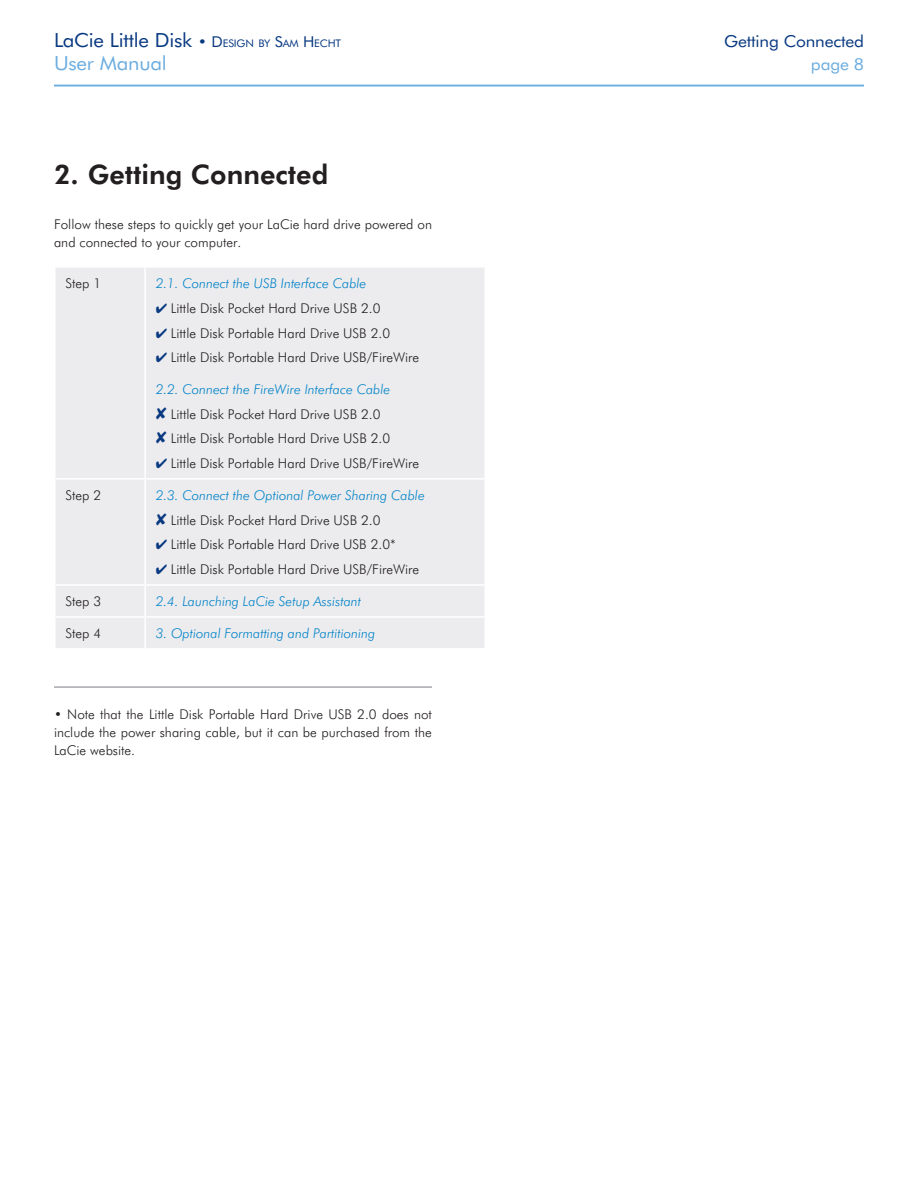
<style>
.page{position:relative;width:918px;height:1188px;background:#fff}
.page>*{position:absolute;margin:0;border:0;box-sizing:border-box;transform-origin:0 0}
._1__Heading{font:800 27px "Futura BT";color:#231f20}
.xHeader_Line1{font:19.5px "Futura BT";letter-spacing:-.01em;color:#083981;scale:1.05 1}
.xHeader_Line2{font:19.5px "Futura BT";letter-spacing:-.01em;color:#6caddf;scale:1.05 1}
.xHeader_Line1-2{font:16.5px "Futura BT";letter-spacing:-.01em;color:#083981;scale:1.05 1}
.xHeader_Line2-2{font:16.5px "Futura BT";color:#6caddf;scale:1.05 1}
.t1{font:300 13.5px/18px "Futura BT";color:#231f20}
.t2{font:italic 300 13.5px "Futura BT";color:#0082c8}
.s1{font-size:15px}
.s2{font-size:10.5px}
.s3{color:#083981}
</style>
<div class="page">
<hr style="left:54px;top:85px;width:810px;height:1px;background:#6caddf">
<hr style="left:54px;top:686px;width:378px;height:2px;background:#a8a9ad">
<div style="left:56px;top:268px;width:428px;height:380px;background:#ececee"></div>
<hr style="left:144px;top:268px;width:2px;height:210px;background:#fff">
<hr style="left:54px;top:478px;width:91px;height:2px;background:#fff">
<hr style="left:145px;top:478px;width:341px;height:2px;background:#fff">
<hr style="left:144px;top:480px;width:2px;height:104px;background:#fff">
<hr style="left:54px;top:584px;width:91px;height:2px;background:#fff">
<hr style="left:145px;top:584px;width:341px;height:2px;background:#fff">
<hr style="left:144px;top:586px;width:2px;height:30px;background:#fff">
<hr style="left:54px;top:616px;width:91px;height:2px;background:#fff">
<hr style="left:145px;top:616px;width:341px;height:2px;background:#fff">
<hr style="left:144px;top:618px;width:2px;height:30px;background:#fff">
<p class="xHeader_Line1" style="left:54px;top:28px;width:275px">LaCie Little Disk <span class="s1">• D</span><span class="s2">ESIGN BY</span> <span class="s1">S</span><span class="s2">AM</span> <span class="s1">H</span><span class="s2">ECHT</span></p>
<p class="xHeader_Line1-2" style="left:724px;top:31px;width:135px">Getting Connected</p>
<p class="xHeader_Line2" style="left:54px;top:52px;width:109px">User Manual</p>
<p class="xHeader_Line2-2" style="left:811px;top:55px;width:52px">page 8</p>
<p class="_1__Heading" style="left:54px;top:158px;width:276px">2. Getting Connected</p>
<p class="t1" style="left:54px;top:215px;width:380px">Follow these steps to quickly get your LaCie hard drive powered on and connected to your computer.</p>
<p class="t1" style="left:66px;top:274px;width:37px">Step 1</p>
<p class="t2" style="left:156px;top:275px;width:212px">2.1. Connect the USB Interface Cable</p>
<p class="t1" style="left:156px;top:299px;width:226px"><span class="s3">✔</span> Little Disk Pocket Hard Drive USB 2.0</p>
<p class="t1" style="left:156px;top:324px;width:236px"><span class="s3">✔</span> Little Disk Portable Hard Drive USB 2.0</p>
<p class="t1" style="left:156px;top:348px;width:265px"><span class="s3">✔</span> Little Disk Portable Hard Drive USB/FireWire</p>
<p class="t2" style="left:156px;top:381px;width:236px">2.2. Connect the FireWire Interface Cable</p>
<p class="t1" style="left:156px;top:405px;width:226px"><span class="s3">✘</span> Little Disk Pocket Hard Drive USB 2.0</p>
<p class="t1" style="left:156px;top:429px;width:236px"><span class="s3">✘</span> Little Disk Portable Hard Drive USB 2.0</p>
<p class="t1" style="left:156px;top:454px;width:265px"><span class="s3">✔</span> Little Disk Portable Hard Drive USB/FireWire</p>
<p class="t1" style="left:66px;top:486px;width:37px">Step 2</p>
<p class="t2" style="left:156px;top:487px;width:271px">2.3. Connect the Optional Power Sharing Cable</p>
<p class="t1" style="left:156px;top:511px;width:226px"><span class="s3">✘</span> Little Disk Pocket Hard Drive USB 2.0</p>
<p class="t1" style="left:156px;top:536px;width:241px"><span class="s3">✔</span> Little Disk Portable Hard Drive USB 2.0*</p>
<p class="t1" style="left:156px;top:560px;width:265px"><span class="s3">✔</span> Little Disk Portable Hard Drive USB/FireWire</p>
<p class="t1" style="left:66px;top:592px;width:37px">Step 3</p>
<p class="t2" style="left:156px;top:593px;width:207px">2.4. Launching LaCie Setup Assistant</p>
<p class="t1" style="left:66px;top:624px;width:37px">Step 4</p>
<p class="t2" style="left:156px;top:625px;width:221px">3. Optional Formatting and Partitioning</p>
<p class="t1" style="left:54px;top:705px;width:380px;text-align:justify">• Note that the Little Disk Portable Hard Drive USB 2.0 does not include the power sharing cable, but it can be purchased from the LaCie website.</p>
</div>
